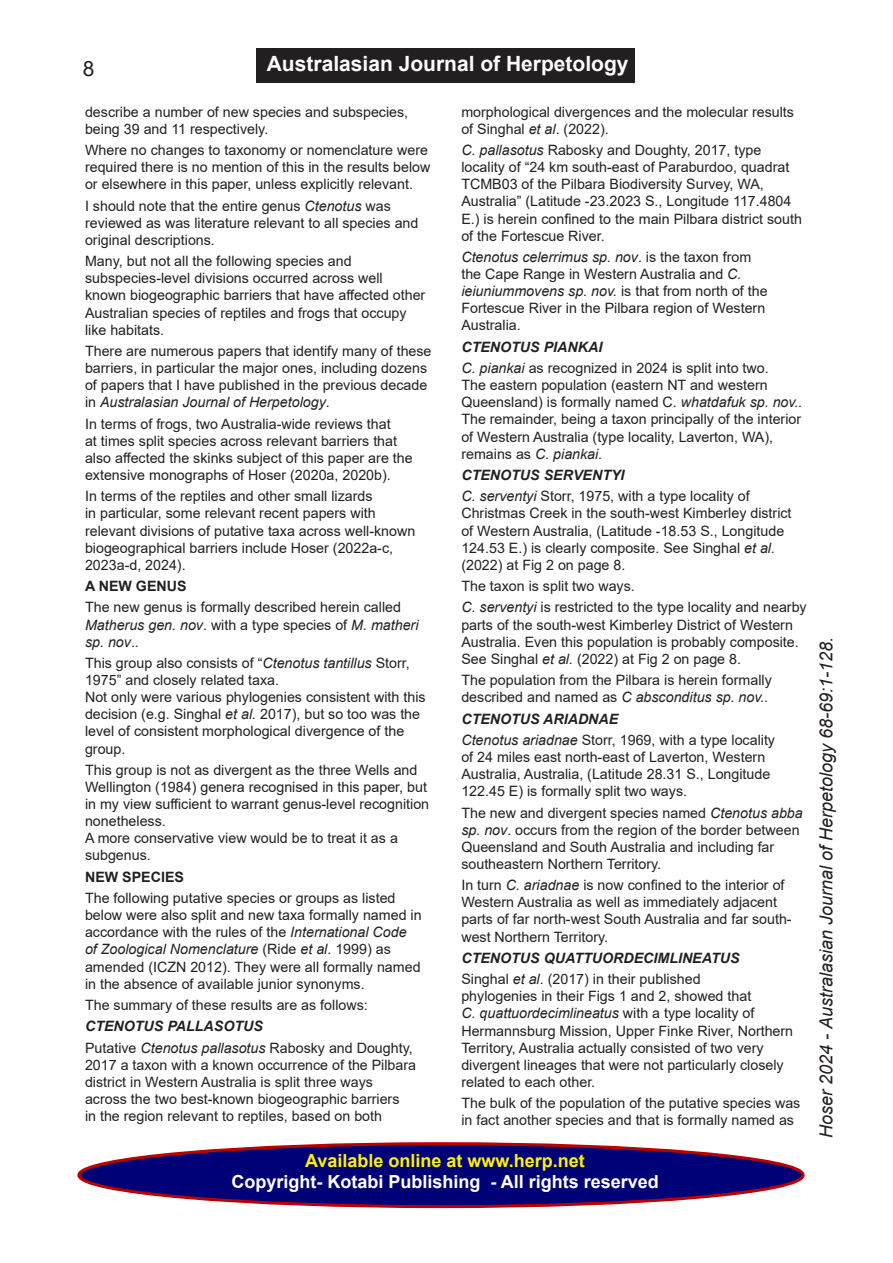
<style>
.page{position:relative;width:893px;height:1263px;background:#fff}
.page>*{position:absolute;margin:0;border:0;box-sizing:border-box;transform-origin:0 0}
.t1{font:700 21px "Arial";color:#fff}
.t2{font:21px "Arial";color:#231f20}
.t3{font:italic 18px "Arial";color:#231f20}
.t4{font:700 18px "Arial";color:#fff}
.t5{font:700 18px "Arial";color:#fff101}
.t6{font:14.25px/17.1px "Arial";color:#231f20}
.t7{font:italic 700 14.25px "Arial";color:#231f20}
.t8{font:700 14.25px "Arial";color:#231f20}
.s1{font-style:italic}
</style>
<div class="page">
<div style="left:79px;top:1144px;width:724px;height:62px;background:#007;border-radius:50%"></div>
<div style="left:77px;top:1142px;width:728px;height:66px;border:3px solid #b00;border-radius:50%"></div>
<div style="left:256px;top:48px;width:379px;height:34px;background:#231f20"></div>
<h1 class="t2" style="left:83px;top:55px;width:13px">8</h1>
<h1 class="t1" style="left:267px;top:49px;width:363px">Australasian Journal of Herpetology</h1>
<p class="t6" style="left:85px;top:103px;width:325px">describe a number of new species and subspecies, being 39 and 11 respectively.</p>
<p class="t6" style="left:85px;top:141px;width:347px">Where no changes to taxonomy or nomenclature were required there is no mention of this in the results below or elsewhere in this paper, unless explicitly relevant.</p>
<p class="t6" style="left:85px;top:197px;width:335px">I should note that the entire genus <span class="s1">Ctenotus</span> was reviewed as was literature relevant to all species and original descriptions.</p>
<p class="t6" style="left:85px;top:253px;width:342px">Many, but not all the following species and subspecies-level divisions occurred across well known biogeographic barriers that have affected other Australian species of reptiles and frogs that occupy like habitats.</p>
<p class="t6" style="left:85px;top:342px;width:348px">There are numerous papers that identify many of these barriers, in particular the major ones, including dozens of papers that I have published in the previous decade in <span class="s1">Australasian Journal of Herpetology</span>.</p>
<p class="t6" style="left:85px;top:415px;width:329px">In terms of frogs, two Australia-wide reviews that<br>at times split species across relevant barriers that also affected the skinks subject of this paper are the extensive monographs of Hoser (2020a, 2020b).</p>
<p class="t6" style="left:85px;top:488px;width:332px">In terms of the reptiles and other small lizards<br>in particular, some relevant recent papers with relevant divisions of putative taxa across well-known biogeographical barriers include Hoser (2022a-c, 2023a-d, 2024).</p>
<p class="t8" style="left:85px;top:576px;width:103px">A NEW GENUS</p>
<p class="t6" style="left:85px;top:599px;width:335px">The new genus is formally described herein called<br><span class="s1">Matherus gen. nov</span>. with a type species of <span class="s1">M. matheri sp. nov</span>..</p>
<p class="t6" style="left:85px;top:654px;width:342px">This group also consists of “<span class="s1">Ctenotus tantillus</span> Storr, 1975” and closely related taxa.<br>Not only were various phylogenies consistent with this decision (e.g. Singhal <span class="s1">et al.</span> 2017), but so too was the level of consistent morphological divergence of the group.</p>
<p class="t6" style="left:85px;top:761px;width:346px">This group is not as divergent as the three Wells and Wellington (1984) genera recognised in this paper, but in my view sufficient to warrant genus-level recognition nonetheless.<br>A more conservative view would be to treat it as a subgenus.</p>
<p class="t8" style="left:85px;top:867px;width:100px">NEW SPECIES</p>
<p class="t6" style="left:85px;top:889px;width:338px">The following putative species or groups as listed below were also split and new taxa formally named in accordance with the rules of the <span class="s1">International Code of Zoological Nomenclature</span> (Ride <span class="s1">et al</span>. 1999) as amended (ICZN 2012). They were all formally named in the absence of available junior synonyms.</p>
<p class="t6" style="left:85px;top:996px;width:284px">The summary of these results are as follows:</p>
<p class="t7" style="left:85px;top:1017px;width:179px">CTENOTUS PALLASOTUS</p>
<p class="t6" style="left:85px;top:1039px;width:333px">Putative <span class="s1">Ctenotus pallasotus</span> Rabosky and Doughty, 2017 a taxon with a known occurrence of the Pilbara district in Western Australia is split three ways across the two best-known biogeographic barriers<br>in the region relevant to reptiles, based on both</p>
<p class="t6" style="left:461px;top:103px;width:334px">morphological divergences and the molecular results of Singhal <span class="s1">et al</span>. (2022).</p>
<p class="t6" style="left:461px;top:141px;width:342px"><span class="s1">C. pallasotus</span> Rabosky and Doughty, 2017, type locality of “24 km south-east of Paraburdoo, quadrat TCMB03 of the Pilbara Biodiversity Survey, WA, Australia” (Latitude -23.2023 S., Longitude 117.4804<br>E.) is herein confined to the main Pilbara district south of the Fortescue River.</p>
<p class="t6" style="left:461px;top:248px;width:308px"><span class="s1">Ctenotus celerrimus sp. nov</span>. is the taxon from the Cape Range in Western Australia and <span class="s1">C. ieiuniummovens sp. nov.</span> is that from north of the Fortescue River in the Pilbara region of Western Australia.</p>
<p class="t7" style="left:461px;top:337px;width:142px">CTENOTUS PIANKAI</p>
<p class="t6" style="left:461px;top:359px;width:343px"><span class="s1">C. piankai</span> as recognized in 2024 is split into two.<br>The eastern population (eastern NT and western Queensland) is formally named C. <span class="s1">whatdafuk sp. nov..<br></span>The remainder, being a taxon principally of the interior of Western Australia (type locality, Laverton, WA), remains as <span class="s1">C. piankai.</span></p>
<p class="t7" style="left:461px;top:465px;width:165px">CTENOTUS SERVENTYI</p>
<p class="t6" style="left:461px;top:488px;width:332px"><span class="s1">C. serventyi</span> Storr, 1975, with a type locality of Christmas Creek in the south-west Kimberley district of Western Australia, (Latitude -18.53 S., Longitude 124.53 E.) is clearly composite. See Singhal <span class="s1">et al. </span>(2022) at Fig 2 on page 8.</p>
<p class="t6" style="left:461px;top:577px;width:175px">The taxon is split two ways.</p>
<p class="t6" style="left:461px;top:599px;width:347px"><span class="s1">C. serventyi</span> is restricted to the type locality and nearby parts of the south-west Kimberley District of Western Australia. Even this population is probably composite.<br>See Singhal <span class="s1">et al.</span> (2022) at Fig 2 on page 8.</p>
<p class="t6" style="left:461px;top:671px;width:312px">The population from the Pilbara is herein formally described and named as <span class="s1">C absconditus sp. nov..</span></p>
<p class="t7" style="left:461px;top:709px;width:159px">CTENOTUS ARIADNAE</p>
<p class="t6" style="left:461px;top:731px;width:315px"><span class="s1">Ctenotus ariadnae</span> Storr, 1969, with a type locality of 24 miles east north-east of Laverton, Western Australia, Australia, (Latitude 28.31 S., Longitude 122.45 E) is formally split two ways.</p>
<p class="t6" style="left:461px;top:804px;width:343px">The new and divergent species named <span class="s1">Ctenotus abba sp. nov</span>. occurs from the region of the border between Queensland and South Australia and including far southeastern Northern Territory.</p>
<p class="t6" style="left:461px;top:876px;width:332px">In turn <span class="s1">C. ariadnae</span> is now confined to the interior of Western Australia as well as immediately adjacent parts of far north-west South Australia and far south&shy;west Northern Territory.</p>
<p class="t7" style="left:461px;top:948px;width:280px">CTENOTUS QUATTUORDECIMLINEATUS</p>
<p class="t6" style="left:461px;top:970px;width:333px">Singhal <span class="s1">et al</span>. (2017) in their published<br>phylogenies in their Figs 1 and 2, showed that<br><span class="s1">C. quattuordecimlineatus</span> with a type locality of Hermannsburg Mission, Upper Finke River, Northern Territory, Australia actually consisted of two very divergent lineages that were not particularly closely related to each other.</p>
<p class="t6" style="left:461px;top:1094px;width:341px">The bulk of the population of the putative species was in fact another species and that is formally named as</p>
<p class="t5" style="left:305px;top:1148px;width:281px">Available online at www.herp.net</p>
<p class="t4" style="left:231px;top:1169px;width:429px">Copyright- Kotabi Publishing - All rights reserved</p>
<p class="t3" style="left:815px;top:1138px;width:502px;rotate:-90deg">Hoser 2024 - Australasian Journal of Herpetology 68-69:1-128.</p>
</div>
